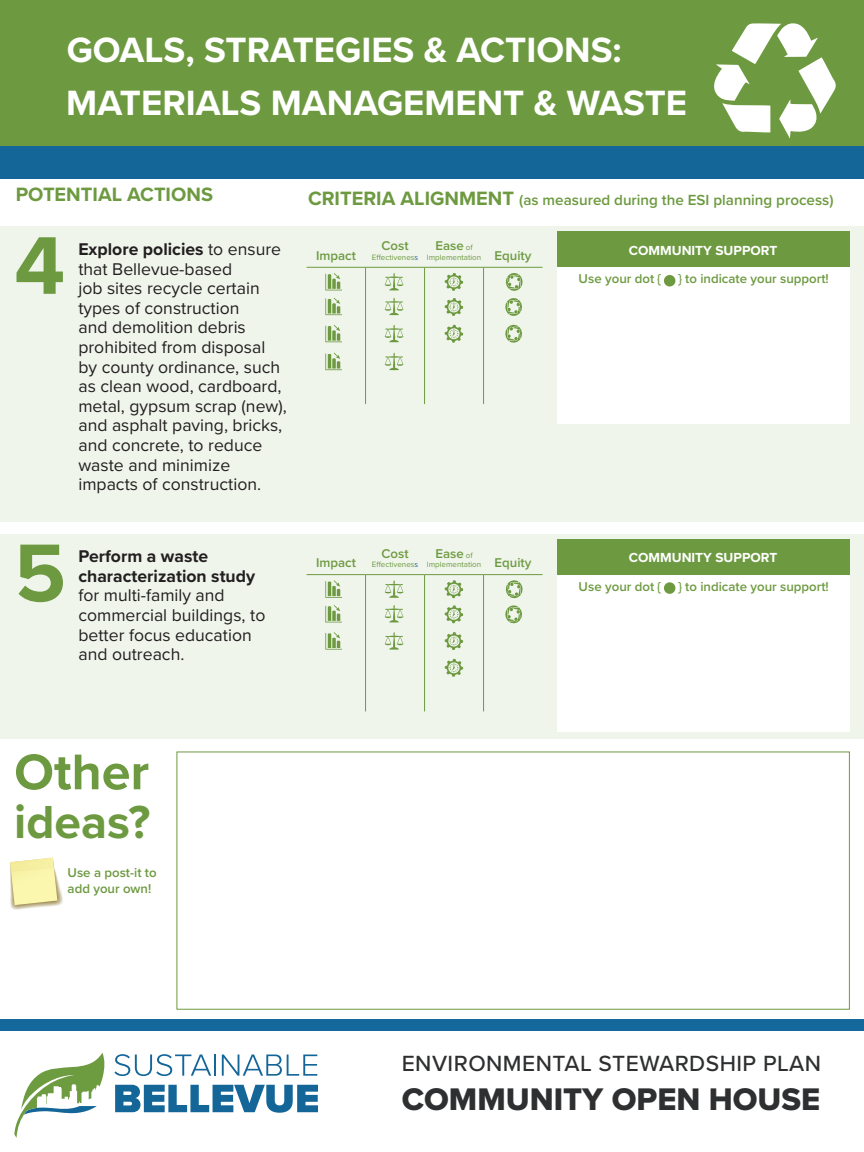
<style>
.page{position:relative;width:864px;height:1152px;background:#fff}
.page>*{position:absolute;margin:0;border:0;box-sizing:border-box;transform-origin:0 0}
.t1{font:700 84.8px "Proxima Nova";color:#6d9a40}
.t2{font:700 52px "Proxima Nova";color:#6d9a40}
.t3{font:700 48px "Proxima Nova";color:#6d9a40}
.t4{font:700 36.4px "Proxima Nova";color:#fff}
.t5{font:32.4px "Proxima Nova Extrabld";color:#2e2f30}
.t6{font:500 22.8px "Proxima Nova";letter-spacing:.02em;color:#2e2f30}
.t7{font:700 20px "Proxima Nova";color:#6d9a40}
.t8{font:17.6px/19.6px "Proxima Nova";color:#231f20}
.t9{font:700 17.6px/19.6px "Proxima Nova";color:#231f20}
.t10{font:600 15.2px "Proxima Nova";color:#6d9a40}
.t11{font:700 13.6px "Proxima Nova";color:#fff}
.t12{font:600 13.2px/15.8px "Proxima Nova";color:#6d9a40}
.t13{font:8px "Proxima Nova";color:#6d9a40}
.s1{font-weight:700;font-size:20px}
.s2{font-weight:700}
.s3{color:#24649b}
.s4{font-weight:400;font-size:8px}
.s5{font-weight:600;font-size:13.2px}
</style>
<div class="page">
<svg style="left:14px;top:1053px;width:91px;height:85px"></svg>
<svg style="left:115px;top:1085px;width:203px;height:28px"></svg>
<svg style="left:114px;top:1054px;width:97px;height:22px"></svg>
<hr style="left:214px;top:1055px;width:2px;height:21px;background:#146699">
<svg style="left:222px;top:1055px;width:95px;height:21px"></svg>
<div style="left:0;top:1020px;width:864px;height:11px;background:#15689b"></div>
<div style="left:0;top:0;width:864px;height:179px;background:#156698"></div>
<div style="left:0;top:0;width:864px;height:145px;background:#6d9a40"></div>
<svg style="left:714px;top:23px;width:122px;height:115px"></svg>
<div style="left:0;top:534px;width:864px;height:205px;background:#f0f5ec"></div>
<hr style="left:365px;top:575px;width:1px;height:136px;background:#6d9a40">
<hr style="left:424px;top:575px;width:1px;height:136px;background:#6d9a40">
<hr style="left:483px;top:575px;width:1px;height:136px;background:#6d9a40">
<hr style="left:307px;top:574px;width:59px;height:1px;background:#6d9a40">
<hr style="left:366px;top:574px;width:59px;height:1px;background:#6d9a40">
<hr style="left:425px;top:574px;width:59px;height:1px;background:#6d9a40">
<hr style="left:484px;top:574px;width:59px;height:1px;background:#6d9a40">
<div style="left:557px;top:539px;width:293px;height:193px;background:#fff"></div>
<div style="left:557px;top:539px;width:293px;height:36px;background:#6d9a40"></div>
<div style="left:664px;top:582px;width:11px;height:12px;background:#6d9a40;border-radius:50%"></div>
<svg style="left:325px;top:580px;width:17px;height:18px"></svg>
<svg style="left:325px;top:605px;width:17px;height:17px"></svg>
<svg style="left:325px;top:632px;width:17px;height:18px"></svg>
<svg style="left:385px;top:580px;width:18px;height:18px"></svg>
<svg style="left:385px;top:605px;width:18px;height:17px"></svg>
<svg style="left:445px;top:580px;width:18px;height:18px"></svg>
<svg style="left:445px;top:605px;width:18px;height:18px"></svg>
<svg style="left:505px;top:580px;width:18px;height:44px"></svg>
<div style="left:0;top:227px;width:864px;height:295px;background:#f0f5ec"></div>
<hr style="left:365px;top:267px;width:1px;height:137px;background:#6d9a40">
<hr style="left:424px;top:267px;width:1px;height:137px;background:#6d9a40">
<hr style="left:483px;top:267px;width:1px;height:137px;background:#6d9a40">
<hr style="left:307px;top:267px;width:59px;height:1px;background:#6d9a40">
<hr style="left:366px;top:267px;width:59px;height:1px;background:#6d9a40">
<hr style="left:425px;top:267px;width:59px;height:1px;background:#6d9a40">
<hr style="left:484px;top:267px;width:59px;height:1px;background:#6d9a40">
<div style="left:557px;top:231px;width:293px;height:193px;background:#fff"></div>
<div style="left:557px;top:231px;width:293px;height:36px;background:#6d9a40"></div>
<div style="left:664px;top:275px;width:11px;height:12px;background:#6d9a40;border-radius:50%"></div>
<svg style="left:325px;top:273px;width:17px;height:17px"></svg>
<svg style="left:325px;top:298px;width:17px;height:17px"></svg>
<svg style="left:325px;top:325px;width:17px;height:17px"></svg>
<svg style="left:385px;top:273px;width:18px;height:17px"></svg>
<svg style="left:385px;top:298px;width:18px;height:17px"></svg>
<svg style="left:385px;top:325px;width:18px;height:17px"></svg>
<svg style="left:385px;top:353px;width:18px;height:17px"></svg>
<svg style="left:445px;top:273px;width:18px;height:18px"></svg>
<svg style="left:445px;top:298px;width:18px;height:18px"></svg>
<svg style="left:445px;top:325px;width:18px;height:18px"></svg>
<svg style="left:505px;top:273px;width:18px;height:43px"></svg>
<svg style="left:505px;top:324px;width:17px;height:19px"></svg>
<svg style="left:10px;top:857px;width:53px;height:53px"></svg>
<svg style="left:325px;top:353px;width:17px;height:17px"></svg>
<svg style="left:385px;top:632px;width:18px;height:18px"></svg>
<svg style="left:445px;top:632px;width:18px;height:18px"></svg>
<svg style="left:445px;top:659px;width:18px;height:18px"></svg>
<h3 class="t4" style="left:67px;top:23px;width:556px">GOALS, STRATEGIES &amp; ACTIONS:</h3>
<h3 class="t4" style="left:66px;top:76px;width:622px">MATERIALS MANAGEMENT &amp; WASTE</h3>
<p class="t7" style="left:16px;top:179px;width:199px">POTENTIAL ACTIONS</p>
<p class="t10" style="left:308px;top:189px;width:527px"><span class="s1">CRITERIA ALIGNMENT</span> (as measured during the ESI planning process)</p>
<h1 class="t1" style="left:14px;top:202px;width:52px">4</h1>
<p class="t8" style="left:78px;top:239px;width:210px"><span class="s2">Explore policies</span> to ensure that Bellevue-based<br>job sites recycle certain types of construction<br>and demolition debris prohibited from disposal by county ordinance, such as clean wood, cardboard, metal, gypsum scrap (new), and asphalt paving, bricks, and concrete, to reduce waste and minimize impacts of construction.</p>
<h1 class="t1" style="left:14px;top:510px;width:53px">5</h1>
<p class="t9" style="left:78px;top:546px;width:178px">Perform a waste characterization study</p>
<p class="t8" style="left:78px;top:585px;width:189px">for multi-family and commercial buildings, to better focus education and outreach.</p>
<p class="t12" style="left:316px;top:247px;width:41px">Impact</p>
<p class="t12" style="left:382px;top:238px;width:29px">Cost</p>
<p class="t13" style="left:372px;top:251px;width:48px">Effectivenes<span class="s3">s</span></p>
<p class="t12" style="left:435px;top:238px;width:39px">Ease <span class="s4">of</span></p>
<p class="t13" style="left:427px;top:251px;width:106px">Implementation <span class="s5">Equity</span></p>
<p class="t12" style="left:316px;top:555px;width:41px">Impact</p>
<p class="t12" style="left:382px;top:545px;width:29px">Cost</p>
<p class="t13" style="left:372px;top:559px;width:48px">Effectivenes<span class="s3">s</span></p>
<p class="t12" style="left:435px;top:545px;width:39px">Ease <span class="s4">of</span></p>
<p class="t13" style="left:427px;top:559px;width:106px">Implementation <span class="s5">Equity</span></p>
<h2 class="t2" style="left:14px;top:733px;width:136px">Other</h2>
<h3 class="t3" style="left:14px;top:786px;width:138px">ideas?</h3>
<p class="t12" style="left:68px;top:864px;width:91px">Use a post-it to add your own!</p>
<p class="t11" style="left:629px;top:240px;width:150px">COMMUNITY SUPPORT</p>
<p class="t12" style="left:579px;top:271px;width:84px">Use your dot {</p>
<p class="t12" style="left:678px;top:271px;width:152px">} to indicate your support!</p>
<p class="t11" style="left:629px;top:547px;width:150px">COMMUNITY SUPPORT</p>
<p class="t12" style="left:579px;top:578px;width:84px">Use your dot {</p>
<p class="t12" style="left:678px;top:578px;width:152px">} to indicate your support!</p>
<p class="t6" style="left:402px;top:1046px;width:421px">ENVIRONMENTAL STEWARDSHIP PLAN</p>
<h3 class="t5" style="left:402px;top:1075px;width:420px">COMMUNITY OPEN HOUSE</h3>
</div>
